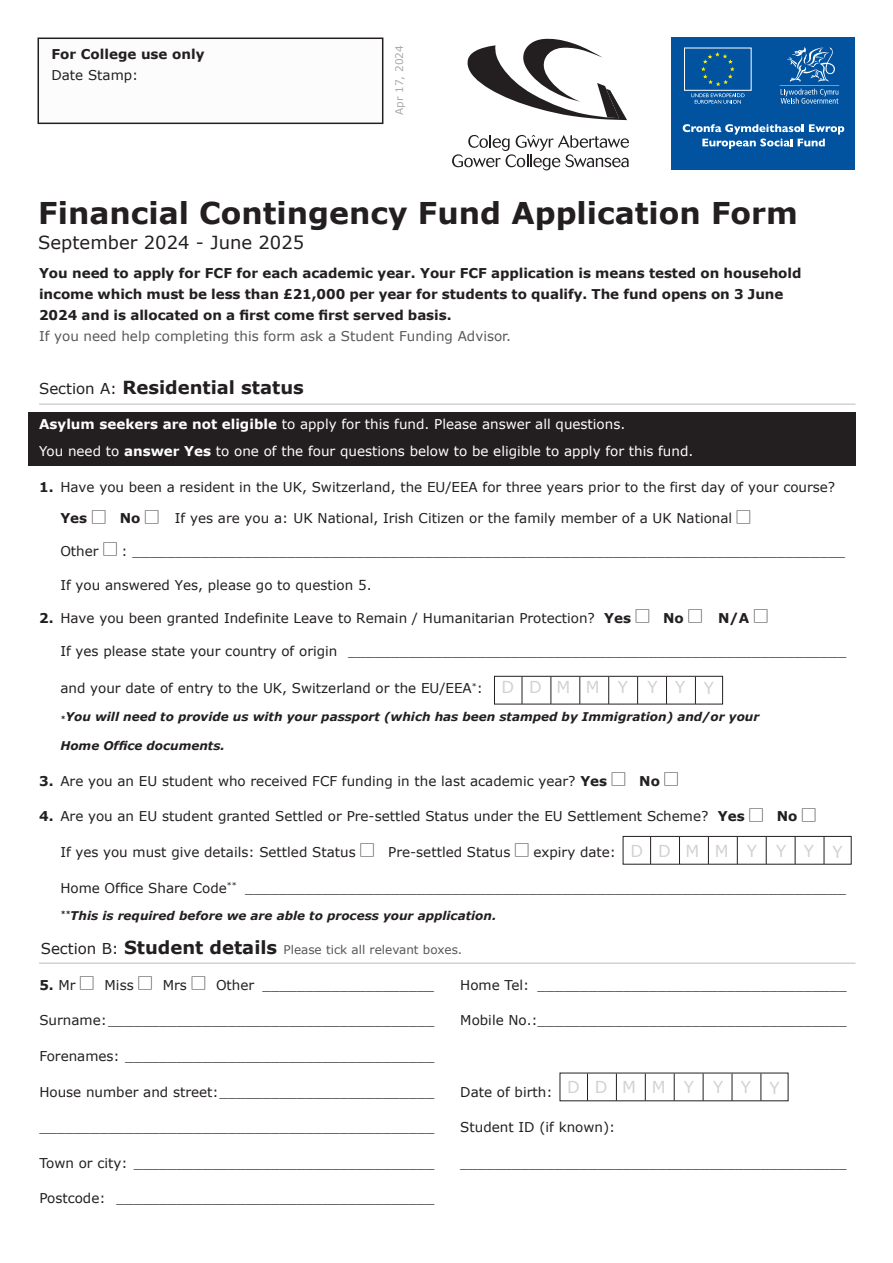
<style>
.page{position:relative;width:893px;height:1263px;background:#fff}
.page>*{position:absolute;margin:0;border:0;box-sizing:border-box;transform-origin:0 0}
.t1{font:700 30px "Verdana";color:#231f20}
.t2{font:700 18px "Verdana";color:#231f20}
.t3{font:18px "Verdana";color:#231f20}
.t4{font:16.5px "Verdana";letter-spacing:1.06em;color:#d1d2d4}
.t5{font:13.5px "Verdana";color:#231f20}
.t6{font:700 13.5px/21px "Verdana";letter-spacing:-.005em;color:#231f20}
.t7{font:13.5px/27px "Verdana";color:#fff}
.t8{font:13.5px "Verdana";color:#57585a}
.t9{font:italic 700 12px "Verdana";color:#231f20}
.t10{font:12px "Verdana";color:#57585a}
.t11{font:10.5px "Verdana";color:#a8a9ad}
.s1{font-weight:400;font-size:15px}
.s2{font-weight:700}
.s3{font-family:"Apple Myungjo"}
.s4{font-size:16.5px;color:#d1d2d4}
.s5{font-size:7.05px}
.s6{font-size:15px;color:#231f20}
.s7{font-weight:700;font-size:18px;color:#231f20}
</style>
<div class="page">
<div style="left:29px;top:412px;width:827px;height:54px;background:#231f20"></div>
<div style="left:38px;top:38px;width:345px;height:86px;border:2px solid #231f20"></div>
<svg style="left:467px;top:39px;width:160px;height:81px"></svg>
<svg style="left:452px;top:135px;width:177px;height:35px"></svg>
<div style="left:672px;top:38px;width:183px;height:132px;background:#0153a0"></div>
<svg style="left:683px;top:124px;width:161px;height:25px"></svg>
<svg style="left:779px;top:47px;width:60px;height:57px"></svg>
<svg style="left:701px;top:52px;width:33px;height:34px"></svg>
<div style="left:684px;top:48px;width:67px;height:43px;border:1px solid #fff"></div>
<svg style="left:691px;top:93px;width:53px;height:11px"></svg>
<hr style="left:39px;top:403px;width:816px;height:2px;background:#d1d2d4">
<div style="left:494px;top:676px;width:229px;height:28px;border:1px solid #231f20"></div>
<svg style="left:522px;top:677px;width:1px;height:27px"></svg>
<svg style="left:550px;top:677px;width:1px;height:27px"></svg>
<svg style="left:579px;top:677px;width:1px;height:27px"></svg>
<svg style="left:608px;top:677px;width:1px;height:27px"></svg>
<svg style="left:666px;top:677px;width:1px;height:27px"></svg>
<svg style="left:695px;top:677px;width:1px;height:27px"></svg>
<svg style="left:637px;top:677px;width:1px;height:27px"></svg>
<svg style="left:587px;top:1073px;width:1px;height:28px"></svg>
<svg style="left:616px;top:1073px;width:1px;height:28px"></svg>
<svg style="left:645px;top:1073px;width:1px;height:28px"></svg>
<svg style="left:674px;top:1073px;width:1px;height:28px"></svg>
<svg style="left:732px;top:1073px;width:1px;height:28px"></svg>
<svg style="left:760px;top:1073px;width:1px;height:28px"></svg>
<svg style="left:703px;top:1073px;width:1px;height:28px"></svg>
<hr style="left:39px;top:962px;width:816px;height:2px;background:#d1d2d4">
<div style="left:623px;top:836px;width:229px;height:28px;border:1px solid #231f20"></div>
<svg style="left:650px;top:837px;width:1px;height:27px"></svg>
<svg style="left:679px;top:837px;width:1px;height:27px"></svg>
<svg style="left:708px;top:837px;width:1px;height:27px"></svg>
<svg style="left:737px;top:837px;width:1px;height:27px"></svg>
<svg style="left:795px;top:837px;width:1px;height:27px"></svg>
<svg style="left:824px;top:837px;width:1px;height:27px"></svg>
<svg style="left:766px;top:837px;width:1px;height:27px"></svg>
<p class="t6" style="left:51px;top:44px;width:155px">For College use only</p>
<p class="t5" style="left:51px;top:66px;width:88px">Date Stamp:</p>
<p class="t11" style="left:392px;top:115px;width:71px;rotate:-90deg">Apr 17, 2024</p>
<h1 class="t1" style="left:38px;top:193px;width:761px">Financial Contingency Fund Application Form</h1>
<h2 class="t3" style="left:38px;top:231px;width:268px">September 2024 - June 2025</h2>
<p class="t6" style="left:39px;top:263px;width:764px">You need to apply for FCF for each academic year. Your FCF application is means tested on household income which must be less than £21,000 per year for students to qualify. The fund opens on 3 June<br>2024 and is allocated on a first come first served basis.</p>
<p class="t8" style="left:39px;top:328px;width:473px">If you need help completing this form ask a Student Funding Advisor.</p>
<h2 class="t2" style="left:39px;top:376px;width:266px"><span class="s1">Section A:</span> Residential status</h2>
<p class="t7" style="left:39px;top:411px;width:656px"><span class="s2">Asylum seekers are not eligible</span> to apply for this fund. Please answer all questions.<br>You need to <span class="s2">answer Yes</span> to one of the four questions below to be eligible to apply for this fund.</p>
<p class="t5" style="left:39px;top:478px;width:798px"><span class="s2">1.</span> Have you been a resident in the UK, Switzerland, the EU/EEA for three years prior to the first day of your course?</p>
<p class="t5" style="left:60px;top:510px;width:692px"><span class="s2">Yes</span> <span class="s3">☐</span> <span class="s2">No</span> <span class="s3">☐</span> If yes are you a: UK National, Irish Citizen or the family member of a UK National <span class="s3">☐</span></p>
<p class="t5" style="left:60px;top:542px;width:786px">Other <span class="s3">☐</span> : ___________________________________________________________________________________</p>
<p class="t5" style="left:60px;top:576px;width:313px">If you answered Yes, please go to question 5.</p>
<p class="t5" style="left:39px;top:609px;width:730px"><span class="s2">2.</span> Have you been granted Indefinite Leave to Remain / Humanitarian Protection? <span class="s2">Yes</span> <span class="s3">☐</span> <span class="s2">No</span> <span class="s3">☐</span> <span class="s2">N/A</span> <span class="s3">☐</span></p>
<p class="t5" style="left:60px;top:643px;width:787px">If yes please state your country of origin __________________________________________________________</p>
<p class="t5" style="left:60px;top:680px;width:655px">and your date of entry to the UK, Switzerland or the EU/EEA<sup>*</sup>: <span class="s4">D D M M Y Y Y Y</span></p>
<p class="t9" style="left:60px;top:709px;width:701px"><span class="s5">*</span>You will need to provide us with your passport (which has been stamped by Immigration) and/or your</p>
<p class="t9" style="left:60px;top:738px;width:166px">Home Office documents.</p>
<p class="t5" style="left:39px;top:772px;width:640px"><span class="s2">3.</span> Are you an EU student who received FCF funding in the last academic year? <span class="s2">Yes</span> <span class="s3">☐</span> <span class="s2">No</span> <span class="s3">☐</span></p>
<p class="t5" style="left:39px;top:808px;width:778px"><span class="s2">4.</span> Are you an EU student granted Settled or Pre-settled Status under the EU Settlement Scheme? <span class="s2">Yes</span> <span class="s3">☐</span> <span class="s2">No</span> <span class="s3">☐</span></p>
<p class="t5" style="left:60px;top:843px;width:557px">If yes you must give details: Settled Status <span class="s3">☐</span> Pre-settled Status <span class="s3">☐</span> expiry date:</p>
<p class="t5" style="left:60px;top:879px;width:787px">Home Office Share Code<sup>**</sup> ______________________________________________________________________</p>
<p class="t9" style="left:60px;top:907px;width:438px"><sup>**</sup>This is required before we are able to process your application.</p>
<p class="t4" style="left:630px;top:840px;width:214px">DDMMYYYY</p>
<p class="t10" style="left:41px;top:942px;width:423px"><span class="s6">Section B:</span> <span class="s7">Student details</span> Please tick all relevant boxes.</p>
<p class="t5" style="left:39px;top:976px;width:396px"><span class="s2">5.</span> Mr <span class="s3">☐</span> Miss <span class="s3">☐</span> Mrs <span class="s3">☐</span> Other ____________________</p>
<p class="t5" style="left:39px;top:1012px;width:396px">Surname:______________________________________</p>
<p class="t5" style="left:39px;top:1047px;width:396px">Forenames: ____________________________________</p>
<p class="t5" style="left:39px;top:1083px;width:396px">House number and street:_________________________</p>
<p class="t5" style="left:39px;top:1118px;width:396px">______________________________________________</p>
<p class="t5" style="left:39px;top:1154px;width:396px">Town or city: ___________________________________</p>
<p class="t5" style="left:39px;top:1189px;width:396px">Postcode: _____________________________________</p>
<p class="t5" style="left:460px;top:976px;width:388px">Home Tel: ____________________________________</p>
<p class="t5" style="left:460px;top:1012px;width:388px">Mobile No.:____________________________________</p>
<p class="t4" style="left:567px;top:1077px;width:214px">DDMMYYYY</p>
<p class="t5" style="left:460px;top:1083px;width:94px">Date of birth:</p>
<p class="t5" style="left:460px;top:1118px;width:156px">Student ID (if known):</p>
<p class="t5" style="left:460px;top:1154px;width:388px">_____________________________________________</p>
</div>
